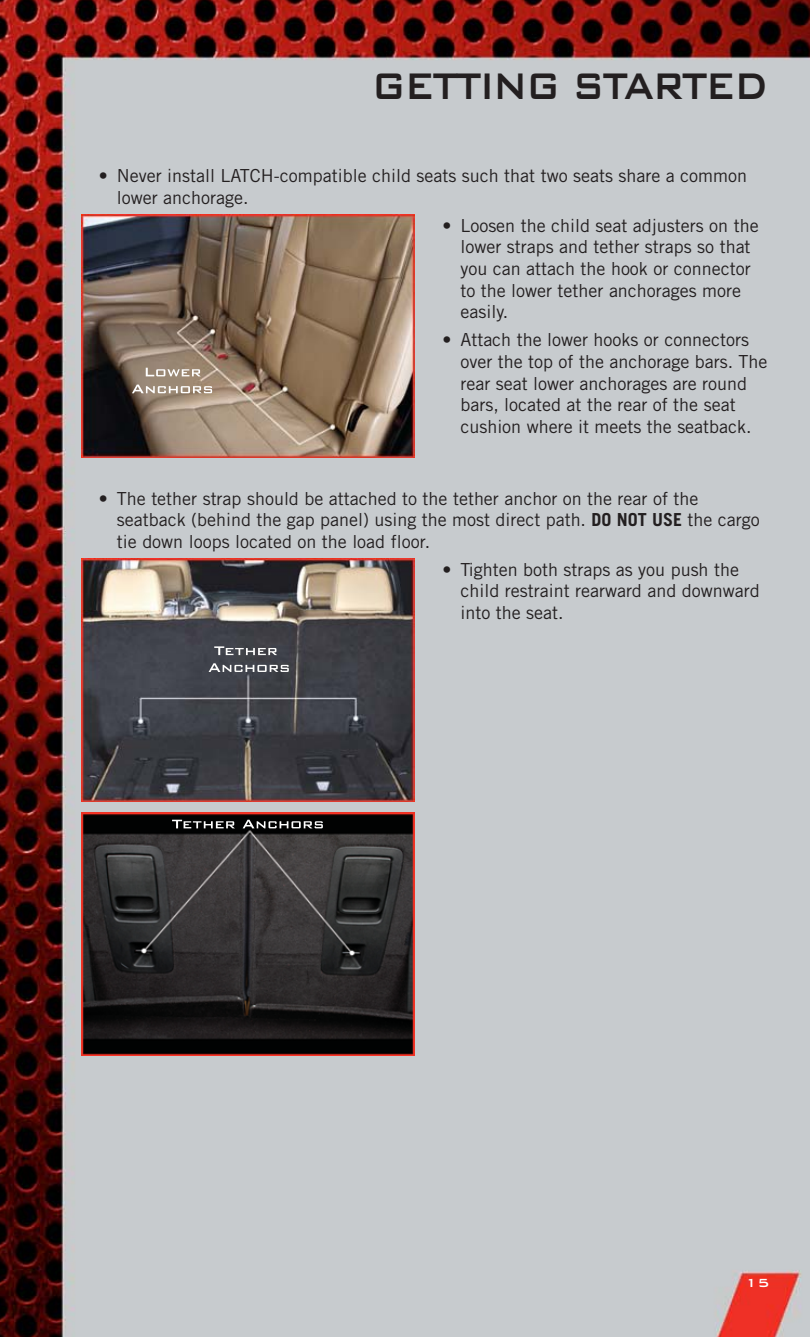
<style>
.page{position:relative;width:810px;height:1337px;background:#fff}
.page>*{position:absolute;margin:0;border:0;box-sizing:border-box;transform-origin:0 0}
.t1{font:500 49.5px "Bank Gothic BT";letter-spacing:-.05em;color:#231f20;scale:.82 1}
.t2{font:18px/21.6px "Trade Gothic LT Std";color:#231f20}
.t3{font:500 15.75px "Bank Gothic BT";color:#fff}
.s1{font-weight:700}
</style>
<div class="page">
<img style="left:0;top:0;width:810px;height:1336px">
<img style="left:81px;top:214px;width:334px;height:243px">
<img style="left:132px;top:368px;width:80px;height:25px">
<img style="left:81px;top:558px;width:334px;height:243px">
<img style="left:209px;top:646px;width:80px;height:26px">
<img style="left:81px;top:812px;width:334px;height:243px">
<img style="left:172px;top:819px;width:151px;height:9px">
<h1 class="t1" style="left:372px;top:53px;width:485px">GETTING STARTED</h1>
<p class="t2" style="left:117px;top:166px;width:632px;text-indent:-18px">• Never install LATCH-compatible child seats such that two seats share a common lower anchorage.</p>
<p class="t2" style="left:460px;top:216px;width:300px;text-indent:-18px">• Loosen the child seat adjusters on the lower straps and tether straps so that you can attach the hook or connector to the lower tether anchorages more easily.</p>
<p class="t2" style="left:460px;top:331px;width:309px;text-indent:-18px">• Attach the lower hooks or connectors over the top of the anchorage bars. The rear seat lower anchorages are round bars, located at the rear of the seat cushion where it meets the seatback.</p>
<p class="t2" style="left:117px;top:489px;width:644px;text-indent:-18px">• The tether strap should be attached to the tether anchor on the rear of the seatback (behind the gap panel) using the most direct path. <span class="s1">DO NOT USE</span> the cargo tie down loops located on the load floor.</p>
<p class="t2" style="left:460px;top:560px;width:301px;text-indent:-18px">• Tighten both straps as you push the child restraint rearward and downward into the seat.</p>
<p class="t3" style="left:745px;top:1272px;width:26px">15</p>
</div>
